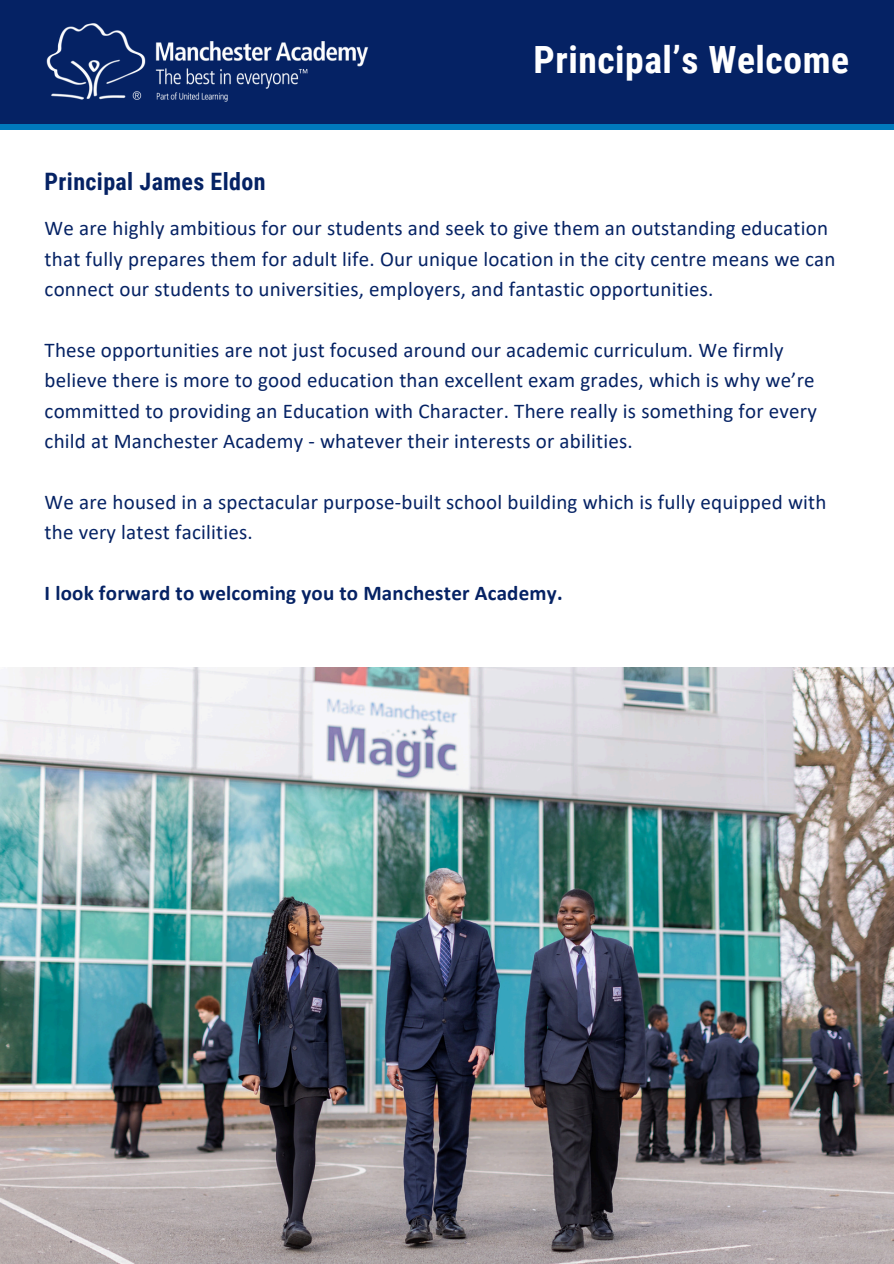
<style>
.page{position:relative;width:894px;height:1264px;background:#fff}
.page>*{position:absolute;margin:0;border:0;box-sizing:border-box;transform-origin:0 0}
.t1{font:700 37.5px "Roboto Condensed";letter-spacing:.015em;color:#fff}
.t2{font:700 24px "Roboto Condensed";letter-spacing:.015em;color:#052264}
.t3{font:21px/30.3px "Calibri";letter-spacing:.01em;color:#052264}
.t4{font:700 21px "Calibri";letter-spacing:.01em;color:#052264}
</style>
<div class="page">
<div style="left:0;top:0;width:893px;height:124px;background:#052264"></div>
<div style="left:0;top:124px;width:893px;height:6px;background:#0079bc"></div>
<img style="left:46px;top:23px;width:323px;height:79px">
<img style="left:0;top:668px;width:893px;height:595px">
<p class="t2" style="left:45px;top:168px;width:222px">Principal James Eldon</p>
<p class="t1" style="left:533px;top:39px;width:317px">Principal’s Welcome</p>
<p class="t3" style="left:45px;top:215px;width:792px">We are highly ambitious for our students and seek to give them an outstanding education that fully prepares them for adult life. Our unique location in the city centre means we can connect our students to universities, employers, and fantastic opportunities.</p>
<h1 class="t3" style="left:45px;top:336px;width:773px">These opportunities are not just focused around our academic curriculum. We firmly believe there is more to good education than excellent exam grades, which is why we’re committed to providing an Education with Character. There really is something for every child at Manchester Academy - whatever their interests or abilities.</h1>
<h2 class="t3" style="left:45px;top:488px;width:783px">We are housed in a spectacular purpose-built school building which is fully equipped with the very latest facilities.</h2>
<p class="t4" style="left:45px;top:584px;width:519px">I look forward to welcoming you to Manchester Academy.</p>
</div>
